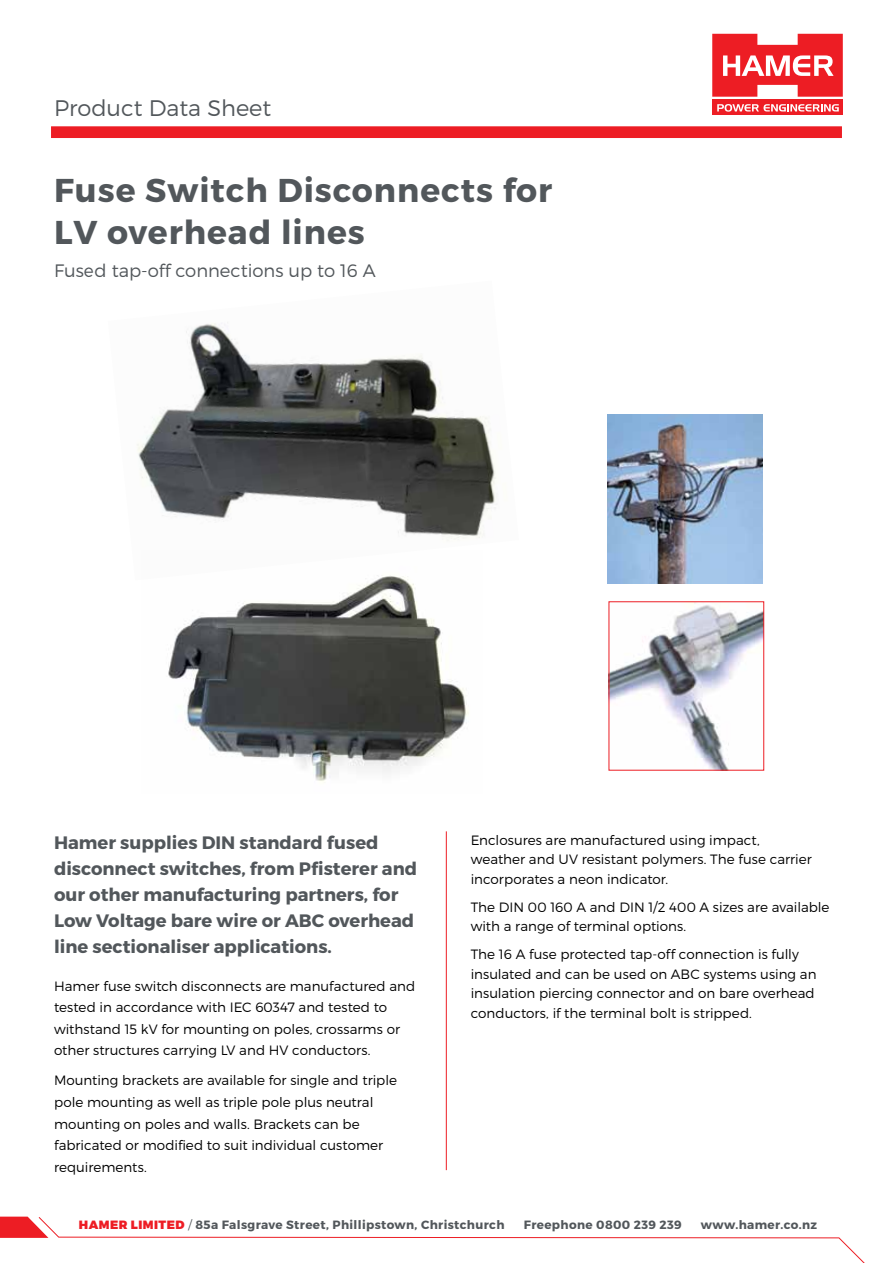
<style>
.page{position:relative;width:893px;height:1263px;background:#fff}
.page>*{position:absolute;margin:0;border:0;box-sizing:border-box;transform-origin:0 0}
.t1{font:700 33px/42px "Montserrat";letter-spacing:.03em;color:#52575b}
.t2{font:300 22.5px "Montserrat";color:#52575b}
.t3{font:700 18px/26.1px "Montserrat";color:#52575b}
.t4{font:300 18px "Montserrat";color:#52575b}
.t5{font:300 13.5px/21.6px "Montserrat";color:#000}
.t6{font:700 12px "Montserrat";letter-spacing:.03em;color:#52575b}
.s1{font-weight:900;color:#ed1d24}
.s2{font-weight:300}
</style>
<div class="page">
<div style="left:51px;top:126px;width:791px;height:12px;background:#ed1d24"></div>
<svg style="left:712px;top:34px;width:131px;height:63px"></svg>
<div style="left:712px;top:100px;width:131px;height:15px;background:#ed1d24"></div>
<svg style="left:717px;top:104px;width:122px;height:8px"></svg>
<svg style="left:0;top:1216px;width:865px;height:47px"></svg>
<hr style="left:446px;top:831px;width:1px;height:339px;background:#ed1d24">
<img style="left:137px;top:323px;width:359px;height:218px">
<img style="left:168px;top:575px;width:301px;height:207px">
<img style="left:611px;top:604px;width:151px;height:164px">
<img style="left:608px;top:415px;width:154px;height:168px">
<h2 class="t2" style="left:54px;top:94px;width:219px">Product Data Sheet</h2>
<h1 class="t1" style="left:54px;top:170px;width:500px">Fuse Switch Disconnects for<br>LV overhead lines</h1>
<h3 class="t4" style="left:54px;top:260px;width:323px">Fused tap-off connections up to 16 A</h3>
<h3 class="t3" style="left:54px;top:830px;width:365px">Hamer supplies DIN standard fused disconnect switches, from Pfisterer and our other manufacturing partners, for Low Voltage bare wire or ABC overhead line sectionaliser applications.</h3>
<p class="t5" style="left:54px;top:975px;width:363px">Hamer fuse switch disconnects are manufactured and tested in accordance with IEC 60347 and tested to withstand 15 kV for mounting on poles, crossarms or other structures carrying LV and HV conductors.</p>
<p class="t5" style="left:54px;top:1069px;width:345px">Mounting brackets are available for single and triple pole mounting as well as triple pole plus neutral mounting on poles and walls. Brackets can be fabricated or modified to suit individual customer requirements.</p>
<p class="t5" style="left:471px;top:830px;width:343px;line-height:19.5px">Enclosures are manufactured using impact, weather and UV resistant polymers. The fuse carrier incorporates a neon indicator.</p>
<p class="t5" style="left:471px;top:897px;width:360px;line-height:19.5px">The DIN 00 160 A and DIN 1/2 400 A sizes are available with a range of terminal options.</p>
<p class="t5" style="left:471px;top:944px;width:347px;line-height:19.5px">The 16 A fuse protected tap-off connection is fully insulated and can be used on ABC systems using an insulation piercing connector and on bare overhead conductors, if the terminal bolt is stripped.</p>
<p class="t6" style="left:79px;top:1217px;width:427px"><span class="s1">HAMER LIMITED</span> <span class="s2">/</span> 85a Falsgrave Street, Phillipstown, Christchurch</p>
<p class="t6" style="left:524px;top:1217px;width:160px">Freephone 0800 239 239</p>
<p class="t6" style="left:701px;top:1217px;width:118px">www.hamer.co.nz</p>
</div>
